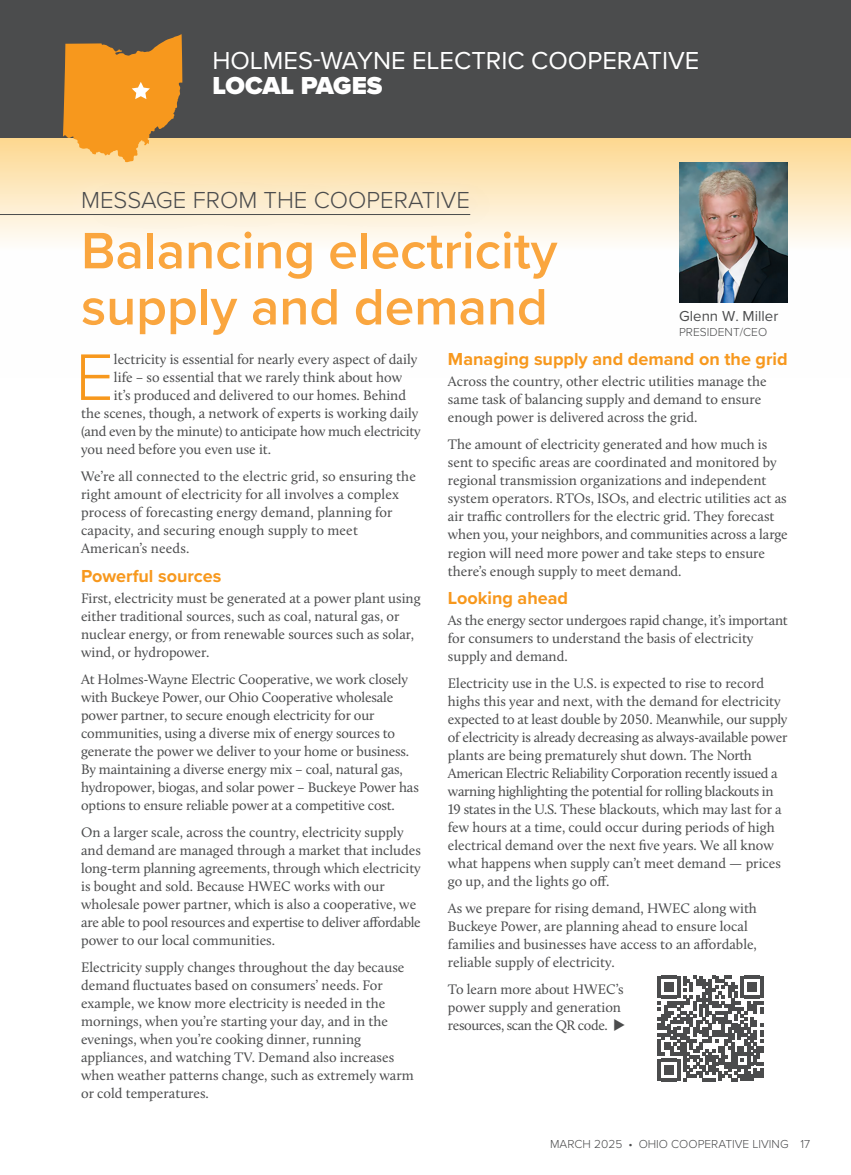
<style>
.page{position:relative;width:851px;height:1175px;background:#fff}
.page>*{position:absolute;margin:0;border:0;box-sizing:border-box;transform-origin:0 0}
.serif_first_graph{font:300 68.25px "Proxima Nova";color:#f7981d}
.t1{font:600 53.1px/56.1px "Proxima Nova";color:#faa63f}
.t2{font:25.5px "Proxima Nova";color:#fff}
.t3{font:900 25.5px "Proxima Nova";letter-spacing:-.005em;color:#fff}
.deck{font:300 24px "Proxima Nova";color:#4b4c4d}
.subhead{font:700 18px "Proxima Nova";color:#f7981d}
.headshot_caption_name{font:15px "Proxima Nova";color:#4b4c4d}
.serif_text{font:14.25px/18px "Calluna";color:#4b4c4d}
.serif_first_graph-2{font:14.25px "Calluna";color:#4b4c4d}
.serif_first_graph-3{font:14.25px "Calluna";letter-spacing:-.02em;color:#4b4c4d}
.headshot_caption_info{font:300 12px "Proxima Nova";color:#4b4c4d}
</style>
<div class="page">
<svg style="left:0;top:138px;width:850px;height:165px;fill:#fefbf6"></svg>
<svg style="left:657px;top:975px;width:106px;height:106px"></svg>
<div style="left:0;top:0;width:850px;height:138px;background:#4b4c4d"></div>
<svg style="left:63px;top:34px;width:119px;height:129px;background:#df9636"></svg>
<img style="left:679px;top:162px;width:108px;height:141px">
<div style="left:69px;top:167px;width:440px;height:76px;background:#231f20;opacity:.11"></div>
<div style="left:58px;top:167px;width:432px;height:66px;background:#fff;opacity:.75"></div>
<hr style="left:0;top:214px;width:470px;height:1px;background:#4b4c4d">
<h3 class="t2" style="left:212px;top:41px;width:488px">HOLMES-WAYNE ELECTRIC COOPERATIVE</h3>
<h3 class="t3" style="left:212px;top:67px;width:172px">LOCAL PAGES</h3>
<p class="deck" style="left:81px;top:182px;width:390px">MESSAGE FROM THE COOPERATIVE</p>
<p class="t1" style="left:81px;top:221px;width:478px">Balancing electricity supply and demand</p>
<p class="headshot_caption_name" style="left:679px;top:305px;width:101px">Glenn W. Miller</p>
<p class="headshot_caption_info" style="left:679px;top:323px;width:90px">PRESIDENT/CEO</p>
<p class="serif_first_graph" style="left:75px;top:326px;width:40px">E</p>
<p class="serif_first_graph-2" style="left:114px;top:350px;width:305px">lectricity is essential for nearly every aspect of daily</p>
<p class="serif_first_graph-2" style="left:114px;top:368px;width:290px">life – so essential that we rarely think about how</p>
<p class="serif_first_graph-2" style="left:114px;top:386px;width:294px">it’s produced and delivered to our homes. Behind</p>
<p class="serif_first_graph-2" style="left:81px;top:404px;width:339px">the scenes, though, a network of experts is working daily</p>
<p class="serif_first_graph-3" style="left:81px;top:422px;width:341px">(and even by the minute) to anticipate how much electricity</p>
<p class="serif_first_graph-2" style="left:81px;top:440px;width:192px">you need before you even use it.</p>
<p class="serif_text" style="left:81px;top:467px;width:336px">We’re all connected to the electric grid, so ensuring the right amount of electricity for all involves a complex process of forecasting energy demand, planning for capacity, and securing enough supply to meet American’s needs.</p>
<p class="subhead" style="left:81px;top:562px;width:142px">Powerful sources</p>
<p class="serif_text" style="left:81px;top:588px;width:341px">First, electricity must be generated at a power plant using either traditional sources, such as coal, natural gas, or nuclear energy, or from renewable sources such as solar, wind, or hydropower.</p>
<p class="serif_text" style="left:81px;top:669px;width:339px">At Holmes-Wayne Electric Cooperative, we work closely with Buckeye Power, our Ohio Cooperative wholesale power partner, to secure enough electricity for our communities, using a diverse mix of energy sources to generate the power we deliver to your home or business.<br>By maintaining a diverse energy mix – coal, natural gas, hydropower, biogas, and solar power – Buckeye Power has options to ensure reliable power at a competitive cost.</p>
<p class="serif_text" style="left:81px;top:822px;width:341px">On a larger scale, across the country, electricity supply and demand are managed through a market that includes long-term planning agreements, through which electricity is bought and sold. Because HWEC works with our wholesale power partner, which is also a cooperative, we are able to pool resources and expertise to deliver affordable power to our local communities.</p>
<p class="serif_text" style="left:81px;top:957px;width:334px">Electricity supply changes throughout the day because demand fluctuates based on consumers’ needs. For example, we know more electricity is needed in the mornings, when you’re starting your day, and in the evenings, when you’re cooking dinner, running appliances, and watching TV. Demand also increases when weather patterns change, such as extremely warm or cold temperatures.</p>
<p class="subhead" style="left:448px;top:346px;width:341px">Managing supply and demand on the grid</p>
<p class="serif_text" style="left:448px;top:372px;width:320px">Across the country, other electric utilities manage the same task of balancing supply and demand to ensure enough power is delivered across the grid.</p>
<p class="serif_text" style="left:448px;top:435px;width:341px">The amount of electricity generated and how much is sent to specific areas are coordinated and monitored by regional transmission organizations and independent system operators. RTOs, ISOs, and electric utilities act as air traffic controllers for the electric grid. They forecast when you, your neighbors, and communities across a large region will need more power and take steps to ensure there’s enough supply to meet demand.</p>
<p class="subhead" style="left:448px;top:584px;width:122px">Looking ahead</p>
<p class="serif_text" style="left:448px;top:611px;width:341px">As the energy sector undergoes rapid change, it’s important for consumers to understand the basis of electricity supply and demand.</p>
<p class="serif_text" style="left:448px;top:674px;width:341px">Electricity use in the U.S. is expected to rise to record highs this year and next, with the demand for electricity expected to at least double by 2050. Meanwhile, our supply of electricity is already decreasing as always-available power plants are being prematurely shut down. The North American Electric Reliability Corporation recently issued a warning highlighting the potential for rolling blackouts in 19 states in the U.S. These blackouts, which may last for a few hours at a time, could occur during periods of high electrical demand over the next five years. We all know what happens when supply can’t meet demand — prices go up, and the lights go off.</p>
<p class="serif_text" style="left:448px;top:899px;width:310px">As we prepare for rising demand, HWEC along with Buckeye Power, are planning ahead to ensure local families and businesses have access to an affordable, reliable supply of electricity.</p>
<p class="serif_text" style="left:448px;top:980px;width:179px">To learn more about HWEC’s power supply and generation resources, scan the QR code. ◆</p>
<p class="headshot_caption_info" style="left:550px;top:1135px;width:262px">MARCH 2025 • OHIO COOPERATIVE LIVING 17</p>
</div>
